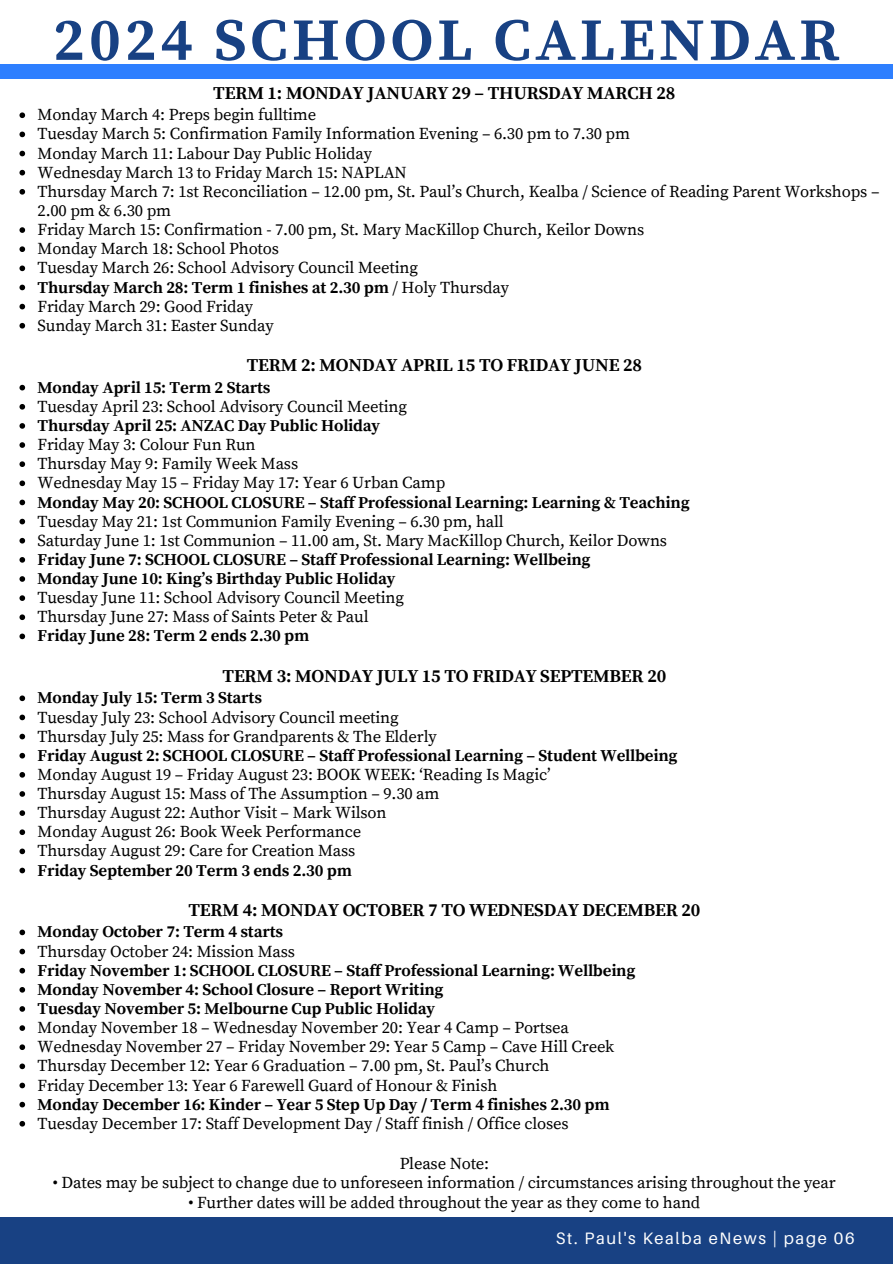
<style>
.page{position:relative;width:893px;height:1264px;background:#fff}
.page>*{position:absolute;margin:0;border:0;box-sizing:border-box;transform-origin:0 0}
.t1{font:700 60px "Source Serif Pro";letter-spacing:.07em;color:#184183}
.t2{font:700 18.15px "Source Serif Pro";letter-spacing:-.01em;color:#000}
.t3{font:16.65px/19.2px "Source Serif Pro";letter-spacing:-.01em;color:#000}
.t4{font:700 16.65px/19.2px "Source Serif Pro";letter-spacing:-.01em;color:#000}
.t5{font:16.5px "Aileron";letter-spacing:.1em;color:#fff}
.s1{font-weight:700}
</style>
<div class="page">
<div style="left:0;top:1217px;width:892px;height:46px;background:#184183"></div>
<div style="left:0;top:64px;width:892px;height:14px;background:#2e7fff"></div>
<svg style="left:19px;top:112px;width:6px;height:6px"></svg>
<svg style="left:19px;top:132px;width:6px;height:5px"></svg>
<svg style="left:19px;top:151px;width:6px;height:5px"></svg>
<svg style="left:19px;top:170px;width:6px;height:5px"></svg>
<svg style="left:19px;top:189px;width:6px;height:6px"></svg>
<svg style="left:19px;top:227px;width:6px;height:6px"></svg>
<svg style="left:19px;top:246px;width:6px;height:6px"></svg>
<svg style="left:19px;top:265px;width:6px;height:6px"></svg>
<svg style="left:19px;top:285px;width:6px;height:5px"></svg>
<svg style="left:19px;top:304px;width:6px;height:5px"></svg>
<svg style="left:19px;top:323px;width:6px;height:5px"></svg>
<svg style="left:19px;top:385px;width:6px;height:5px"></svg>
<svg style="left:19px;top:404px;width:6px;height:5px"></svg>
<svg style="left:19px;top:423px;width:6px;height:6px"></svg>
<svg style="left:19px;top:442px;width:6px;height:6px"></svg>
<svg style="left:19px;top:461px;width:6px;height:6px"></svg>
<svg style="left:19px;top:480px;width:6px;height:6px"></svg>
<svg style="left:19px;top:499px;width:6px;height:6px"></svg>
<svg style="left:19px;top:519px;width:6px;height:5px"></svg>
<svg style="left:19px;top:538px;width:6px;height:5px"></svg>
<svg style="left:19px;top:557px;width:6px;height:5px"></svg>
<svg style="left:19px;top:576px;width:6px;height:6px"></svg>
<svg style="left:19px;top:595px;width:6px;height:6px"></svg>
<svg style="left:19px;top:614px;width:6px;height:6px"></svg>
<svg style="left:19px;top:633px;width:6px;height:6px"></svg>
<svg style="left:19px;top:695px;width:6px;height:6px"></svg>
<svg style="left:19px;top:714px;width:6px;height:6px"></svg>
<svg style="left:19px;top:733px;width:6px;height:6px"></svg>
<svg style="left:19px;top:753px;width:6px;height:5px"></svg>
<svg style="left:19px;top:772px;width:6px;height:5px"></svg>
<svg style="left:19px;top:791px;width:6px;height:5px"></svg>
<svg style="left:19px;top:810px;width:6px;height:6px"></svg>
<svg style="left:19px;top:829px;width:6px;height:6px"></svg>
<svg style="left:19px;top:848px;width:6px;height:6px"></svg>
<svg style="left:19px;top:867px;width:6px;height:6px"></svg>
<svg style="left:19px;top:929px;width:6px;height:6px"></svg>
<svg style="left:19px;top:948px;width:6px;height:6px"></svg>
<svg style="left:19px;top:967px;width:6px;height:6px"></svg>
<svg style="left:19px;top:987px;width:6px;height:5px"></svg>
<svg style="left:19px;top:1006px;width:6px;height:5px"></svg>
<svg style="left:19px;top:1025px;width:6px;height:5px"></svg>
<svg style="left:19px;top:1044px;width:6px;height:6px"></svg>
<svg style="left:19px;top:1063px;width:6px;height:6px"></svg>
<svg style="left:19px;top:1082px;width:6px;height:6px"></svg>
<svg style="left:19px;top:1101px;width:6px;height:6px"></svg>
<svg style="left:19px;top:1121px;width:6px;height:5px"></svg>
<h1 class="t1" style="left:53px;top:5px;width:787px">2024 SCHOOL CALENDAR</h1>
<p class="t2" style="left:213px;top:82px;width:463px">TERM 1: MONDAY JANUARY 29 – THURSDAY MARCH 28</p>
<p class="t3" style="left:38px;top:106px;width:843px">Monday March 4: Preps begin fulltime<br>Tuesday March 5: Confirmation Family Information Evening – 6.30 pm to 7.30 pm<br>Monday March 11: Labour Day Public Holiday<br>Wednesday March 13 to Friday March 15: NAPLAN<br>Thursday March 7: 1st Reconciliation – 12.00 pm, St. Paul’s Church, Kealba / Science of Reading Parent Workshops – 2.00 pm &amp; 6.30 pm<br>Friday March 15: Confirmation - 7.00 pm, St. Mary MacKillop Church, Keilor Downs<br>Monday March 18: School Photos<br>Tuesday March 26: School Advisory Council Meeting<br><span class="s1">Thursday March 28: Term 1 finishes at 2.30 pm</span> / Holy Thursday<br>Friday March 29: Good Friday<br>Sunday March 31: Easter Sunday</p>
<p class="t2" style="left:247px;top:354px;width:397px">TERM 2: MONDAY APRIL 15 TO FRIDAY JUNE 28</p>
<p class="t4" style="left:38px;top:378px;width:234px">Monday April 15: Term 2 Starts</p>
<p class="t3" style="left:38px;top:397px;width:371px">Tuesday April 23: School Advisory Council Meeting</p>
<p class="t4" style="left:38px;top:416px;width:344px">Thursday April 25: ANZAC Day Public Holiday</p>
<p class="t3" style="left:38px;top:435px;width:409px">Friday May 3: Colour Fun Run<br>Thursday May 9: Family Week Mass<br>Wednesday May 15 – Friday May 17: Year 6 Urban Camp</p>
<p class="t4" style="left:38px;top:493px;width:653px">Monday May 20: SCHOOL CLOSURE – Staff Professional Learning: Learning &amp; Teaching</p>
<p class="t3" style="left:38px;top:512px;width:631px">Tuesday May 21: 1st Communion Family Evening – 6.30 pm, hall<br>Saturday June 1: 1st Communion – 11.00 am, St. Mary MacKillop Church, Keilor Downs</p>
<p class="t4" style="left:38px;top:550px;width:554px">Friday June 7: SCHOOL CLOSURE – Staff Professional Learning: Wellbeing<br>Monday June 10: King’s Birthday Public Holiday</p>
<p class="t3" style="left:38px;top:588px;width:368px">Tuesday June 11: School Advisory Council Meeting<br>Thursday June 27: Mass of Saints Peter &amp; Paul</p>
<p class="t4" style="left:38px;top:627px;width:273px">Friday June 28: Term 2 ends 2.30 pm</p>
<p class="t2" style="left:222px;top:665px;width:445px">TERM 3: MONDAY JULY 15 TO FRIDAY SEPTEMBER 20</p>
<p class="t4" style="left:38px;top:689px;width:226px">Monday July 15: Term 3 Starts</p>
<p class="t3" style="left:38px;top:708px;width:401px">Tuesday July 23: School Advisory Council meeting<br>Thursday July 25: Mass for Grandparents &amp; The Elderly</p>
<p class="t4" style="left:38px;top:746px;width:641px">Friday August 2: SCHOOL CLOSURE – Staff Professional Learning – Student Wellbeing</p>
<p class="t3" style="left:38px;top:765px;width:514px">Monday August 19 – Friday August 23: BOOK WEEK: ‘Reading Is Magic’ Thursday August 15: Mass of The Assumption – 9.30 am<br>Thursday August 22: Author Visit – Mark Wilson<br>Monday August 26: Book Week Performance<br>Thursday August 29: Care for Creation Mass</p>
<p class="t4" style="left:38px;top:861px;width:316px">Friday September 20 Term 3 ends 2.30 pm</p>
<p class="t2" style="left:188px;top:899px;width:513px">TERM 4: MONDAY OCTOBER 7 TO WEDNESDAY DECEMBER 20</p>
<p class="t4" style="left:38px;top:923px;width:247px">Monday October 7: Term 4 starts</p>
<p class="t3" style="left:38px;top:942px;width:259px">Thursday October 24: Mission Mass</p>
<p class="t4" style="left:38px;top:961px;width:599px">Friday November 1: SCHOOL CLOSURE – Staff Professional Learning: Wellbeing<br>Monday November 4: School Closure – Report Writing<br>Tuesday November 5: Melbourne Cup Public Holiday</p>
<p class="t3" style="left:38px;top:1018px;width:578px">Monday November 18 – Wednesday November 20: Year 4 Camp – Portsea Wednesday November 27 – Friday November 29: Year 5 Camp – Cave Hill Creek Thursday December 12: Year 6 Graduation – 7.00 pm, St. Paul’s Church<br>Friday December 13: Year 6 Farewell Guard of Honour &amp; Finish</p>
<p class="t4" style="left:38px;top:1095px;width:573px">Monday December 16: Kinder – Year 5 Step Up Day / Term 4 finishes 2.30 pm</p>
<p class="t3" style="left:38px;top:1114px;width:532px">Tuesday December 17: Staff Development Day / Staff finish / Office closes</p>
<p class="t3" style="left:399px;top:1154px;width:91px">Please Note:</p>
<p class="t3" style="left:53px;top:1173px;width:784px">• Dates may be subject to change due to unforeseen information / circumstances arising throughout the year</p>
<p class="t3" style="left:188px;top:1193px;width:513px">• Further dates will be added throughout the year as they come to hand</p>
<p class="t5" style="left:556px;top:1227px;width:300px">St. Paul's Kealba eNews | page 06</p>
</div>
